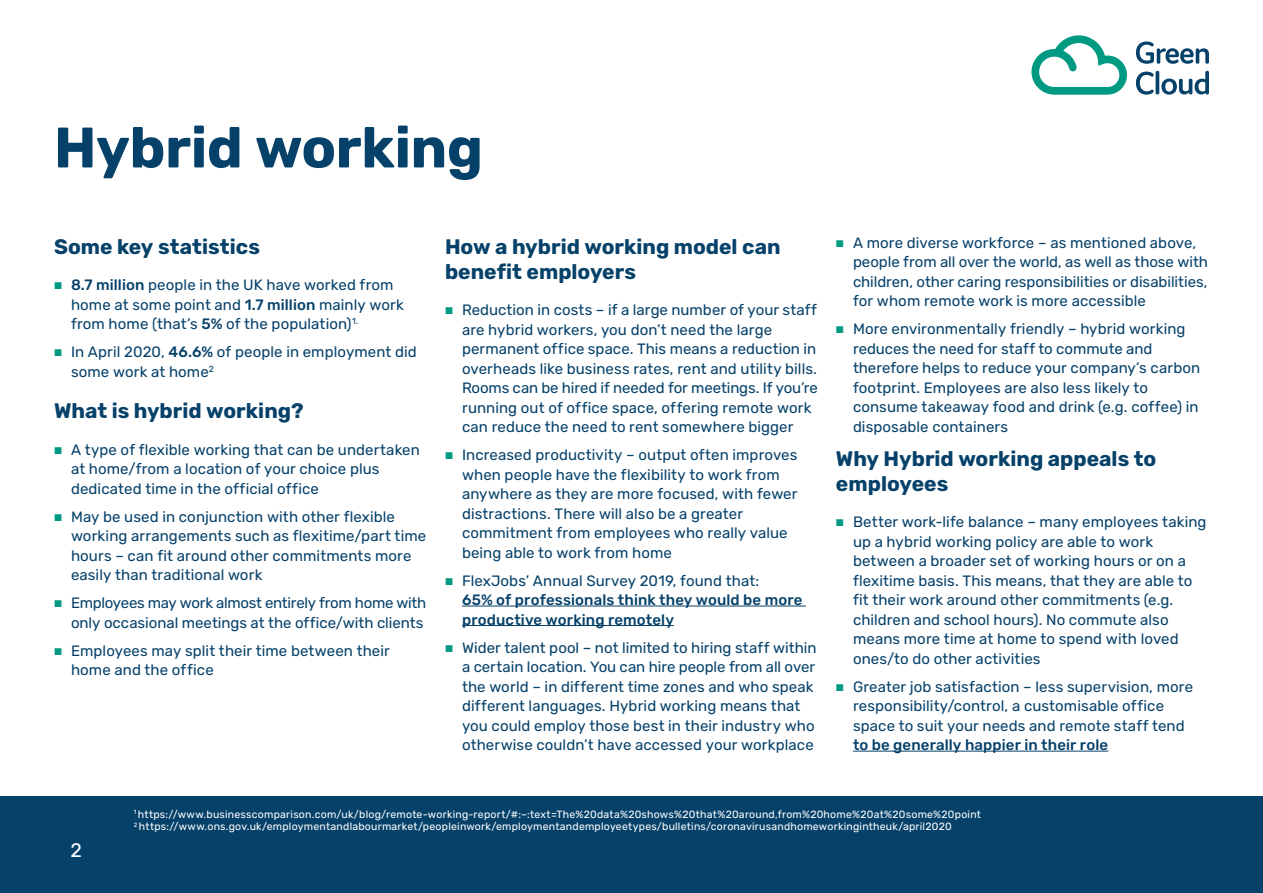
<style>
.page{position:relative;width:1263px;height:893px;background:#fff}
.page>*{position:absolute;margin:0;border:0;box-sizing:border-box;transform-origin:0 0}
.Main_Heading{font:700 57px "Rubik";letter-spacing:-.005em;color:#06416a}
.Subheader{font:700 21px/25.2px "Rubik";color:#06416a}
.t1{font:19.5px "Rubik";color:#fff}
.t2{font:15px/19.5px "Rubik";letter-spacing:.005em;color:#06416a}
.t3{font:500 15px/19.5px "Rubik";letter-spacing:.01em;color:#06416a}
.Body_Text{font:10.5px "Rubik";letter-spacing:.02em;color:#fff}
.s1{font-family:"Work Sans";font-weight:700;font-size:13.5px;color:#009982}
.s2{font-weight:500}
.s3{font-weight:400}
</style>
<div class="page">
<div style="left:0;top:796px;width:1263px;height:97px;background:#06416a"></div>
<svg style="left:1136px;top:41px;width:73px;height:23px"></svg>
<svg style="left:1136px;top:72px;width:18px;height:23px"></svg>
<svg style="left:1155px;top:71px;width:4px;height:23px"></svg>
<svg style="left:1161px;top:71px;width:48px;height:24px"></svg>
<svg style="left:1031px;top:35px;width:96px;height:60px"></svg>
<hr style="left:462px;top:606px;width:344px;height:1px;background:#06416a">
<hr style="left:462px;top:625px;width:212px;height:1px;background:#06416a">
<hr style="left:853px;top:751px;width:255px;height:1px;background:#06416a">
<p class="Main_Heading" style="left:54px;top:114px;width:430px">Hybrid working</p>
<p class="Subheader" style="left:54px;top:234px;width:207px">Some key statistics</p>
<p class="t2" style="left:71px;top:275px;width:334px;text-indent:-17px"><span class="s1">▪</span> <span class="s2">8.7 million</span> people in the UK have worked from home at some point and <span class="s2">1.7 million</span> mainly work from home (that’s <span class="s2">5%</span> of the population)<sup>1.</sup></p>
<p class="t2" style="left:71px;top:342px;width:347px;text-indent:-17px"><span class="s1">▪</span> In April 2020, <span class="s2">46.6%</span> of people in employment did some work at home<sup>2</sup></p>
<p class="Subheader" style="left:54px;top:399px;width:251px">What is hybrid working?</p>
<p class="t2" style="left:71px;top:440px;width:350px;text-indent:-17px"><span class="s1">▪</span> A type of flexible working that can be undertaken at home/from a location of your choice plus dedicated time in the official office</p>
<p class="t2" style="left:71px;top:507px;width:357px;text-indent:-17px"><span class="s1">▪</span> May be used in conjunction with other flexible working arrangements such as flexitime/part time hours – can fit around other commitments more easily than traditional work</p>
<p class="t2" style="left:54px;top:593px;width:374px;text-align:right"><span class="s1">▪</span> Employees may work almost entirely from home with only occasional meetings at the office/with clients</p>
<p class="t2" style="left:71px;top:641px;width:320px;text-indent:-17px"><span class="s1">▪</span> Employees may split their time between their home and the office</p>
<p class="Subheader" style="left:445px;top:234px;width:337px">How a hybrid working model can benefit employers</p>
<p class="t2" style="left:462px;top:301px;width:357px;text-indent:-17px"><span class="s1">▪</span> Reduction in costs – if a large number of your staff are hybrid workers, you don’t need the large permanent office space. This means a reduction in overheads like business rates, rent and utility bills.<br>Rooms can be hired if needed for meetings. If you’re running out of office space, offering remote work can reduce the need to rent somewhere bigger</p>
<p class="t2" style="left:462px;top:446px;width:337px;text-indent:-17px"><span class="s1">▪</span> Increased productivity – output often improves when people have the flexibility to work from anywhere as they are more focused, with fewer distractions. There will also be a greater commitment from employees who really value being able to work from home</p>
<p class="t3" style="left:462px;top:571px;width:342px;text-indent:-17px"><span class="s1">▪</span> <span class="s3">FlexJobs’ Annual Survey 2019, found that:<br></span>65% of professionals think they would be more productive working remotely</p>
<p class="t2" style="left:462px;top:638px;width:356px;text-indent:-17px"><span class="s1">▪</span> Wider talent pool – not limited to hiring staff within a certain location. You can hire people from all over the world – in different time zones and who speak different languages. Hybrid working means that you could employ those best in their industry who otherwise couldn’t have accessed your workplace</p>
<p class="t2" style="left:853px;top:233px;width:357px;text-indent:-17px"><span class="s1">▪</span> A more diverse workforce – as mentioned above, people from all over the world, as well as those with children, other caring responsibilities or disabilities, for whom remote work is more accessible</p>
<p class="t2" style="left:853px;top:320px;width:349px;text-indent:-17px"><span class="s1">▪</span> More environmentally friendly – hybrid working reduces the need for staff to commute and therefore helps to reduce your company’s carbon footprint. Employees are also less likely to consume takeaway food and drink (e.g. coffee) in disposable containers</p>
<p class="Subheader" style="left:836px;top:446px;width:322px">Why Hybrid working appeals to employees</p>
<p class="t2" style="left:853px;top:513px;width:355px;text-indent:-17px"><span class="s1">▪</span> Better work-life balance – many employees taking up a hybrid working policy are able to work between a broader set of working hours or on a flexitime basis. This means, that they are able to fit their work around other commitments (e.g. children and school hours). No commute also means more time at home to spend with loved ones/to do other activities</p>
<p class="t2" style="left:853px;top:677px;width:342px;text-indent:-17px"><span class="s1">▪</span> Greater job satisfaction – less supervision, more responsibility/control, a customisable office space to suit your needs and remote staff tend <span class="s2">to be generally happier in their role</span></p>
<h3 class="t1" style="left:70px;top:839px;width:13px">2</h3>
<p class="Body_Text" style="left:134px;top:808px;width:849px"><sup>1</sup> https://www.businesscomparison.com/uk/blog/remote-working-report/#:~:text=The%20data%20shows%20that%20around,from%20home%20at%20some%20point</p>
<p class="Body_Text" style="left:134px;top:821px;width:819px"><sup>2</sup> https://www.ons.gov.uk/employmentandlabourmarket/peopleinwork/employmentandemployeetypes/bulletins/coronavirusandhomeworkingintheuk/april2020</p>
</div>
